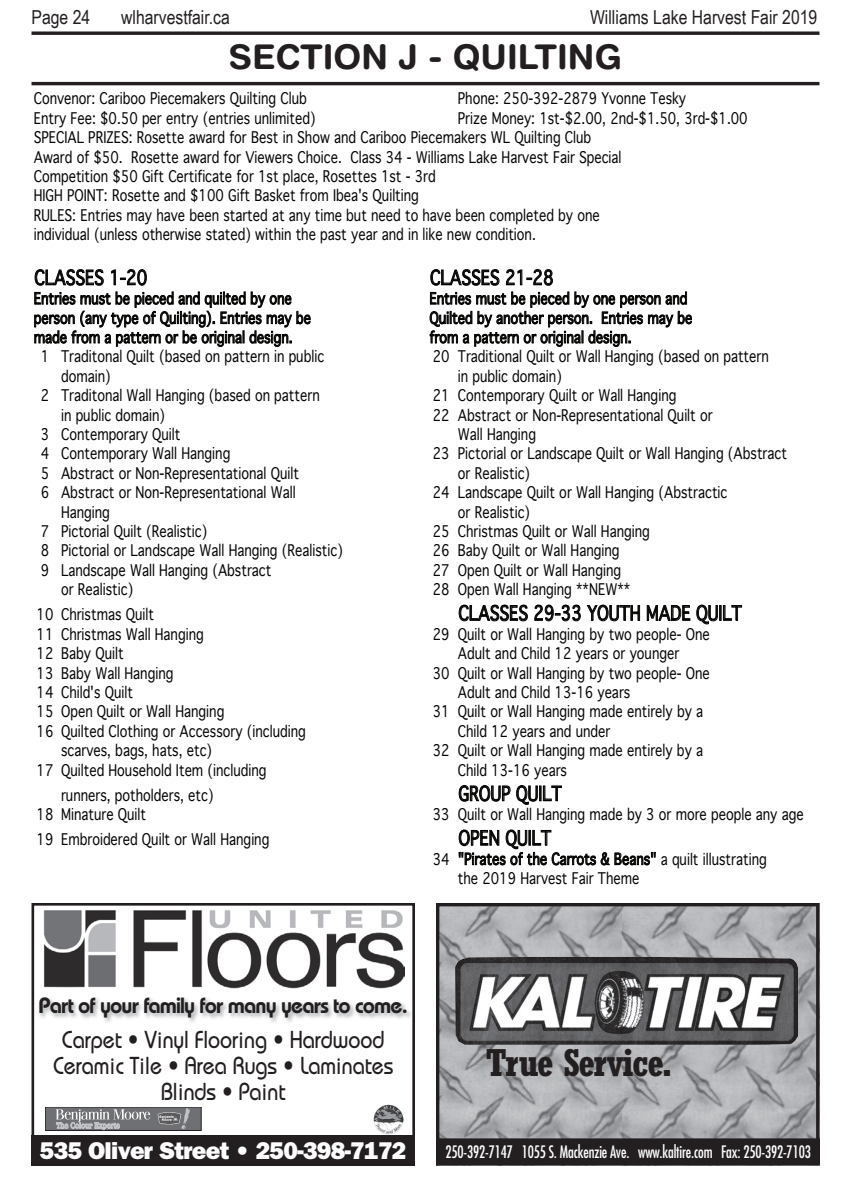
<style>
.page{position:relative;width:851px;height:1197px;background:#fff}
.page>*{position:absolute;margin:0;border:0;box-sizing:border-box;transform-origin:0 0}
.t1{font:700 condensed 38.32px "Rockwell Std";letter-spacing:-.04em;color:#231f20}
.t2{font:700 34.12px "Helvetica Rounded LT Std";color:#231f20}
.t3{font:500 24.5px/26.2px "Bauhaus Std";color:#231f20;text-align:center;scale:.88 1}
.t4{font:24.32px "ITC Franklin Gothic Std Hvy";letter-spacing:-.03em;color:#fff}
.t5{font:600 22.05px "Bauhaus Std";letter-spacing:-.04em;color:#231f20}
.t6{font:19.43px "Geneva";color:#040503;scale:.82 1}
.t7{font:19.25px "Arial Narrow";color:#231f20}
.t8{font:condensed 16.8px "Futura Std";letter-spacing:-.01em;color:#fff;scale:.9 1}
.t9{font:15.4px/19.4px "Geneva";color:#040503;scale:.82 1}
</style>
<div class="page">
<svg style="left:32px;top:31px;width:787px;height:4px;background:#423f40"></svg>
<hr style="left:32px;top:82px;width:787px;height:3px;background:#231f20">
<div style="left:32px;top:1135px;width:383px;height:31px;background:#231f20"></div>
<img style="left:43px;top:910px;width:361px;height:79px">
<img style="left:373px;top:1104px;width:30px;height:30px">
<img style="left:39px;top:997px;width:372px;height:26px">
<div style="left:32px;top:903px;width:383px;height:263px;border:3px solid #231f20"></div>
<svg style="left:45px;top:1107px;width:156px;height:23px;background:#838386"></svg>
<img style="left:440px;top:907px;width:375px;height:231px">
<img style="left:455px;top:957px;width:201px;height:88px">
<div style="left:437px;top:1139px;width:382px;height:25px;background:#231f20"></div>
<div style="left:436px;top:1138px;width:383px;height:27px;border:2px solid #231f20"></div>
<div style="left:436px;top:903px;width:383px;height:263px;border:3px solid #231f20"></div>
<svg style="left:35px;top:269px;width:69px;height:17px"></svg>
<svg style="left:111px;top:269px;width:36px;height:17px"></svg>
<svg style="left:430px;top:269px;width:69px;height:17px"></svg>
<svg style="left:506px;top:269px;width:47px;height:17px"></svg>
<svg style="left:34px;top:292px;width:276px;height:55px"></svg>
<svg style="left:429px;top:292px;width:262px;height:55px"></svg>
<svg style="left:459px;top:605px;width:69px;height:16px"></svg>
<svg style="left:534px;top:605px;width:46px;height:16px"></svg>
<svg style="left:587px;top:605px;width:53px;height:16px"></svg>
<svg style="left:646px;top:605px;width:44px;height:16px"></svg>
<svg style="left:696px;top:605px;width:46px;height:19px"></svg>
<svg style="left:459px;top:785px;width:51px;height:17px"></svg>
<svg style="left:516px;top:785px;width:46px;height:20px"></svg>
<svg style="left:459px;top:830px;width:196px;height:35px"></svg>
<p class="t7" style="left:32px;top:3px;width:60px">Page 24</p>
<p class="t7" style="left:121px;top:3px;width:110px">wlharvestfair.ca</p>
<p class="t7" style="left:590px;top:3px;width:229px">Williams Lake Harvest Fair 2019</p>
<h2 class="t2" style="left:229px;top:37px;width:395px">SECTION J - QUILTING</h2>
<p class="t9" style="left:34px;top:89px;width:334px">Convenor: Cariboo Piecemakers Quilting Club</p>
<p class="t9" style="left:458px;top:89px;width:280px">Phone: 250-392-2879 Yvonne Tesky</p>
<p class="t9" style="left:34px;top:109px;width:345px">Entry Fee: $0.50 per entry (entries unlimited)</p>
<p class="t9" style="left:34px;top:109px;width:872px;text-indent:424px">Prize Money: 1st-$2.00, 2nd-$1.50, 3rd-$1.00<br>SPECIAL PRIZES: Rosette award for Best in Show and Cariboo Piecemakers WL Quilting Club<br>Award of $50. Rosette award for Viewers Choice. Class 34 - Williams Lake Harvest Fair Special<br>Competition $50 Gift Certificate for 1st place, Rosettes 1st - 3rd<br>HIGH POINT: Rosette and $100 Gift Basket from Ibea's Quilting<br>RULES: Entries may have been started at any time but need to have been completed by one<br>individual (unless otherwise stated) within the past year and in like new condition.</p>
<p class="t6" style="left:34px;top:267px;width:139px">CLASSES 1-20</p>
<p class="t6" style="left:430px;top:267px;width:152px">CLASSES 21-28</p>
<p class="t9" style="left:34px;top:289px;width:316px">Entries must be pieced and quilted by one</p>
<p class="t9" style="left:429px;top:289px;width:316px">Entries must be pieced by one person and</p>
<p class="t9" style="left:34px;top:309px;width:339px">person (any type of Quilting). Entries may be</p>
<p class="t9" style="left:429px;top:309px;width:322px">Quilted by another person. Entries may be</p>
<p class="t9" style="left:34px;top:328px;width:317px">made from a pattern or be original design.</p>
<p class="t9" style="left:429px;top:328px;width:248px">from a pattern or original design.</p>
<p class="t9" style="left:41px;top:347px;width:347px">1 Traditonal Quilt (based on pattern in public</p>
<p class="t9" style="left:433px;top:347px;width:411px">20 Traditional Quilt or Wall Hanging (based on pattern</p>
<p class="t9" style="left:61px;top:367px;width:62px">domain)</p>
<p class="t9" style="left:458px;top:367px;width:128px">in public domain)</p>
<p class="t9" style="left:41px;top:386px;width:341px">2 Traditonal Wall Hanging (based on pattern</p>
<p class="t9" style="left:433px;top:386px;width:298px">21 Contemporary Quilt or Wall Hanging</p>
<p class="t9" style="left:61px;top:406px;width:128px">in public domain)</p>
<p class="t9" style="left:433px;top:406px;width:343px">22 Abstract or Non-Representational Quilt or</p>
<p class="t9" style="left:41px;top:425px;width:172px">3 Contemporary Quilt</p>
<p class="t9" style="left:458px;top:425px;width:97px">Wall Hanging</p>
<p class="t9" style="left:41px;top:444px;width:232px">4 Contemporary Wall Hanging</p>
<p class="t9" style="left:433px;top:444px;width:433px">23 Pictorial or Landscape Quilt or Wall Hanging (Abstract</p>
<p class="t9" style="left:41px;top:464px;width:316px">5 Abstract or Non-Representational Quilt</p>
<p class="t9" style="left:458px;top:464px;width:90px">or Realistic)</p>
<p class="t9" style="left:41px;top:483px;width:312px">6 Abstract or Non-Representational Wall</p>
<p class="t9" style="left:433px;top:483px;width:361px">24 Landscape Quilt or Wall Hanging (Abstractic</p>
<p class="t9" style="left:61px;top:503px;width:61px">Hanging</p>
<p class="t9" style="left:458px;top:503px;width:90px">or Realistic)</p>
<p class="t9" style="left:41px;top:522px;width:204px">7 Pictorial Quilt (Realistic)</p>
<p class="t9" style="left:433px;top:522px;width:266px">25 Christmas Quilt or Wall Hanging</p>
<p class="t9" style="left:41px;top:541px;width:370px">8 Pictorial or Landscape Wall Hanging (Realistic)</p>
<p class="t9" style="left:433px;top:541px;width:229px">26 Baby Quilt or Wall Hanging</p>
<p class="t9" style="left:41px;top:561px;width:282px">9 Landscape Wall Hanging (Abstract</p>
<p class="t9" style="left:433px;top:561px;width:231px">27 Open Quilt or Wall Hanging</p>
<p class="t9" style="left:61px;top:580px;width:90px">or Realistic)</p>
<p class="t9" style="left:433px;top:580px;width:242px">28 Open Wall Hanging **NEW**</p>
<p class="t9" style="left:37px;top:605px;width:145px">10 Christmas Quilt</p>
<p class="t6" style="left:458px;top:602px;width:347px">CLASSES 29-33 YOUTH MADE QUILT</p>
<p class="t9" style="left:37px;top:625px;width:205px">11 Christmas Wall Hanging</p>
<p class="t9" style="left:433px;top:625px;width:339px">29 Quilt or Wall Hanging by two people- One</p>
<p class="t9" style="left:37px;top:644px;width:108px">12 Baby Quilt</p>
<p class="t9" style="left:458px;top:644px;width:271px">Adult and Child 12 years or younger</p>
<p class="t9" style="left:37px;top:664px;width:168px">13 Baby Wall Hanging</p>
<p class="t9" style="left:433px;top:664px;width:339px">30 Quilt or Wall Hanging by two people- One</p>
<p class="t9" style="left:37px;top:683px;width:119px">14 Child's Quilt</p>
<p class="t9" style="left:458px;top:683px;width:212px">Adult and Child 13-16 years</p>
<p class="t9" style="left:37px;top:702px;width:230px">15 Open Quilt or Wall Hanging</p>
<p class="t9" style="left:433px;top:702px;width:331px">31 Quilt or Wall Hanging made entirely by a</p>
<p class="t9" style="left:37px;top:722px;width:330px">16 Quilted Clothing or Accessory (including</p>
<p class="t9" style="left:458px;top:722px;width:187px">Child 12 years and under</p>
<p class="t9" style="left:61px;top:741px;width:186px">scarves, bags, hats, etc)</p>
<p class="t9" style="left:433px;top:741px;width:331px">32 Quilt or Wall Hanging made entirely by a</p>
<p class="t9" style="left:37px;top:761px;width:282px">17 Quilted Household Item (including</p>
<p class="t9" style="left:458px;top:761px;width:135px">Child 13-16 years</p>
<p class="t9" style="left:61px;top:786px;width:187px">runners, potholders, etc)</p>
<p class="t6" style="left:458px;top:783px;width:127px">GROUP QUILT</p>
<p class="t9" style="left:37px;top:805px;width:135px">18 Minature Quilt</p>
<p class="t9" style="left:433px;top:805px;width:454px">33 Quilt or Wall Hanging made by 3 or more people any age</p>
<p class="t9" style="left:37px;top:830px;width:285px">19 Embroidered Quilt or Wall Hanging</p>
<p class="t6" style="left:458px;top:827px;width:115px">OPEN QUILT</p>
<p class="t9" style="left:458px;top:850px;width:378px;text-indent:-25px">34 "Pirates of the Carrots &amp; Beans" a quilt illustrating the 2019 Harvest Fair Theme</p>
<h3 class="t5" style="left:39px;top:992px;width:371px">Part of your family for many years to come.</h3>
<h3 class="t3" style="left:53px;top:1026px;width:388px">Carpet • Vinyl Flooring • Hardwood<br>Ceramic Tile • Area Rugs • Laminates<br>Blinds • Paint</h3>
<h3 class="t4" style="left:40px;top:1136px;width:368px">535 Oliver Street • 250-398-7172</h3>
<h1 class="t1" style="left:486px;top:1040px;width:188px">True Service.</h1>
<p class="t8" style="left:445px;top:1141px;width:407px">250-392-7147 1055 S. Mackenzie Ave. www.kaltire.com Fax: 250-392-7103</p>
</div>
